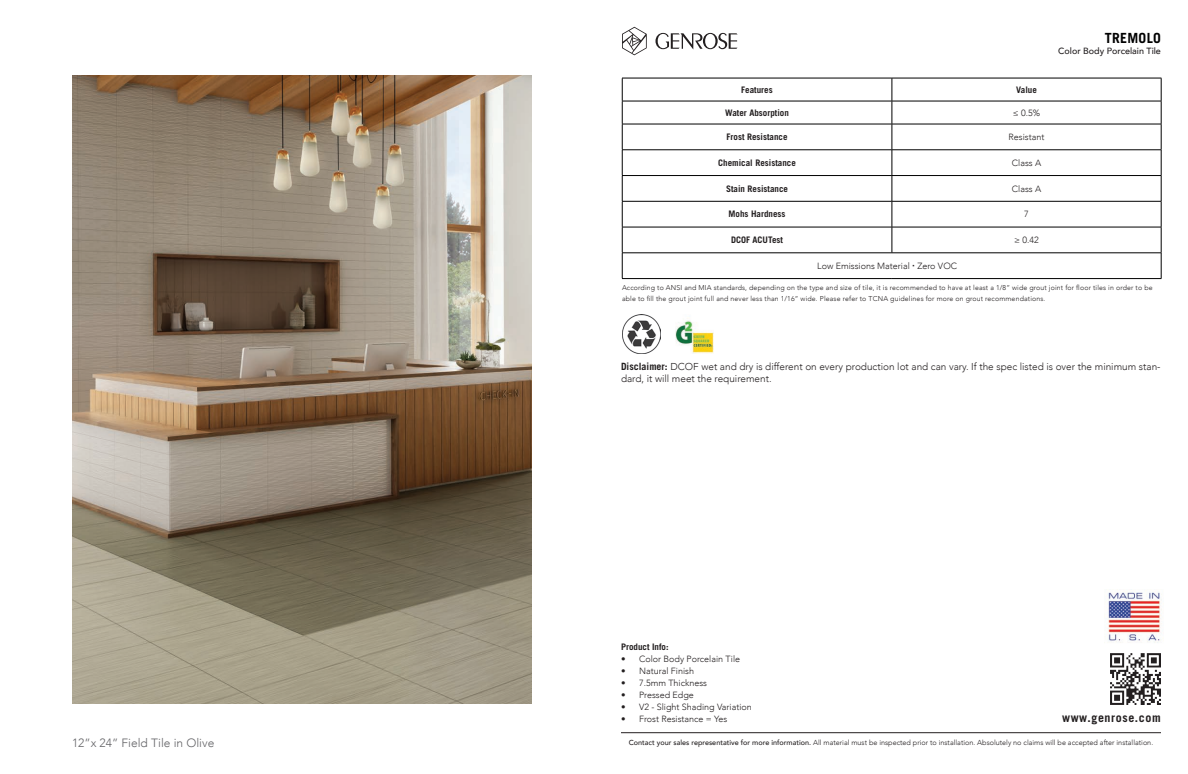
<style>
.page{position:relative;width:1188px;height:774px;background:#fff}
.page>*{position:absolute;margin:0;border:0;box-sizing:border-box;transform-origin:0 0}
.t1{font:700 14px "Trade Gothic LT Std";letter-spacing:.02em;color:#000}
.t2{font:300 12px "Avenir";color:#636366}
.t3{font:700 12px "Trade Gothic LT Std";letter-spacing:.05em;color:#231f20}
.t4{font:300 10px/12px "Avenir";color:#231f20}
.t5{font:300 9px "Avenir";color:#231f20}
.t6{font:700 9px "Trade Gothic LT Std";color:#231f20}
.t7{font:500 9px "Avenir";color:#231f20}
.t8{font:300 7.2px "Avenir";color:#231f20}
.t9{font:300 7px/11.2px "Avenir";letter-spacing:.02em;color:#231f20}
.s1{font-family:"Trade Gothic LT Std";font-weight:700}
.s2{font-weight:500}
</style>
<div class="page">
<img style="left:72px;top:76px;width:459px;height:628px">
<hr style="left:622px;top:78px;width:270px;height:1px;background:#000">
<hr style="left:892px;top:78px;width:269px;height:1px;background:#000">
<hr style="left:622px;top:101px;width:270px;height:1px;background:#000">
<hr style="left:892px;top:101px;width:269px;height:1px;background:#000">
<hr style="left:622px;top:124px;width:270px;height:1px;background:#000">
<hr style="left:892px;top:124px;width:269px;height:1px;background:#000">
<hr style="left:622px;top:150px;width:270px;height:1px;background:#000">
<hr style="left:892px;top:150px;width:269px;height:1px;background:#000">
<hr style="left:622px;top:175px;width:270px;height:1px;background:#000">
<hr style="left:892px;top:175px;width:269px;height:1px;background:#000">
<hr style="left:622px;top:201px;width:270px;height:1px;background:#000">
<hr style="left:892px;top:201px;width:269px;height:1px;background:#000">
<hr style="left:622px;top:227px;width:270px;height:1px;background:#000">
<hr style="left:892px;top:227px;width:269px;height:1px;background:#000">
<svg style="left:892px;top:78px;width:1px;height:175px"></svg>
<hr style="left:622px;top:253px;width:270px;height:1px;background:#000">
<svg style="left:622px;top:78px;width:1px;height:200px"></svg>
<hr style="left:892px;top:253px;width:269px;height:1px;background:#000">
<svg style="left:1161px;top:78px;width:1px;height:200px"></svg>
<hr style="left:622px;top:278px;width:270px;height:1px;background:#000">
<hr style="left:892px;top:278px;width:269px;height:1px;background:#000">
<img style="left:622px;top:315px;width:38px;height:38px">
<svg style="left:655px;top:33px;width:83px;height:17px"></svg>
<svg style="left:622px;top:27px;width:25px;height:28px"></svg>
<hr style="left:621px;top:732px;width:540px;height:1px;background:#231f20">
<img style="left:675px;top:320px;width:39px;height:33px">
<img style="left:1110px;top:654px;width:51px;height:51px">
<img style="left:1108px;top:591px;width:54px;height:52px">
<p class="t2" style="left:72px;top:736px;width:144px">12”x 24” Field Tile in Olive</p>
<p class="t1" style="left:1105px;top:29px;width:58px">TREMOLO</p>
<p class="t7" style="left:1058px;top:43px;width:104px">Color Body Porcelain Tile</p>
<p class="t6" style="left:741px;top:84px;width:33px">Features</p>
<p class="t6" style="left:1016px;top:84px;width:22px">Value</p>
<p class="t6" style="left:725px;top:107px;width:65px">Water Absorption</p>
<p class="t5" style="left:1013px;top:107px;width:29px">≤ 0.5%</p>
<p class="t6" style="left:727px;top:131px;width:62px">Frost Resistance</p>
<p class="t5" style="left:1009px;top:132px;width:37px">Resistant</p>
<p class="t6" style="left:718px;top:157px;width:79px">Chemical Resistance</p>
<p class="t5" style="left:1012px;top:157px;width:31px">Class A</p>
<p class="t6" style="left:726px;top:183px;width:64px">Stain Resistance</p>
<p class="t5" style="left:1012px;top:183px;width:31px">Class A</p>
<p class="t6" style="left:729px;top:209px;width:58px">Mohs Hardness</p>
<p class="t5" style="left:1024px;top:209px;width:6px">7</p>
<p class="t6" style="left:731px;top:234px;width:54px">DCOF ACUTest</p>
<p class="t5" style="left:1014px;top:235px;width:26px">≥ 0.42</p>
<p class="t5" style="left:817px;top:260px;width:141px">Low Emissions Material Zero VOC</p>
<p class="t9" style="left:622px;top:282px;width:532px">According to ANSI and MIA standards, depending on the type and size of tile, it is recommended to have at least a 1/8” wide grout joint for floor tiles in order to be able to fill the grout joint full and never less than 1/16” wide. Please refer to TCNA guidelines for more on grout recommendations.</p>
<p class="t4" style="left:621px;top:361px;width:541px"><span class="s1">Disclaimer:</span> DCOF wet and dry is different on every production lot and can vary. If the spec listed is over the minimum stan&shy;dard, it will meet the requirement.</p>
<p class="t6" style="left:621px;top:641px;width:49px">Product Info:</p>
<p class="t5" style="left:621px;top:654px;width:121px">• Color Body Porcelain Tile</p>
<p class="t5" style="left:621px;top:666px;width:75px">• Natural Finish</p>
<p class="t5" style="left:621px;top:678px;width:88px">• 7.5mm Thickness</p>
<p class="t5" style="left:621px;top:690px;width:74px">• Pressed Edge</p>
<p class="t5" style="left:621px;top:702px;width:132px">• V2 - Slight Shading Variation</p>
<p class="t5" style="left:621px;top:714px;width:108px">• Frost Resistance = Yes</p>
<p class="t8" style="left:629px;top:739px;width:526px"><span class="s2">Contact your sales representative for more information.</span> All material must be inspected prior to installation. Absolutely no claims will be accepted after installation.</p>
<p class="t3" style="left:1062px;top:710px;width:100px">www.genrose.com</p>
</div>
